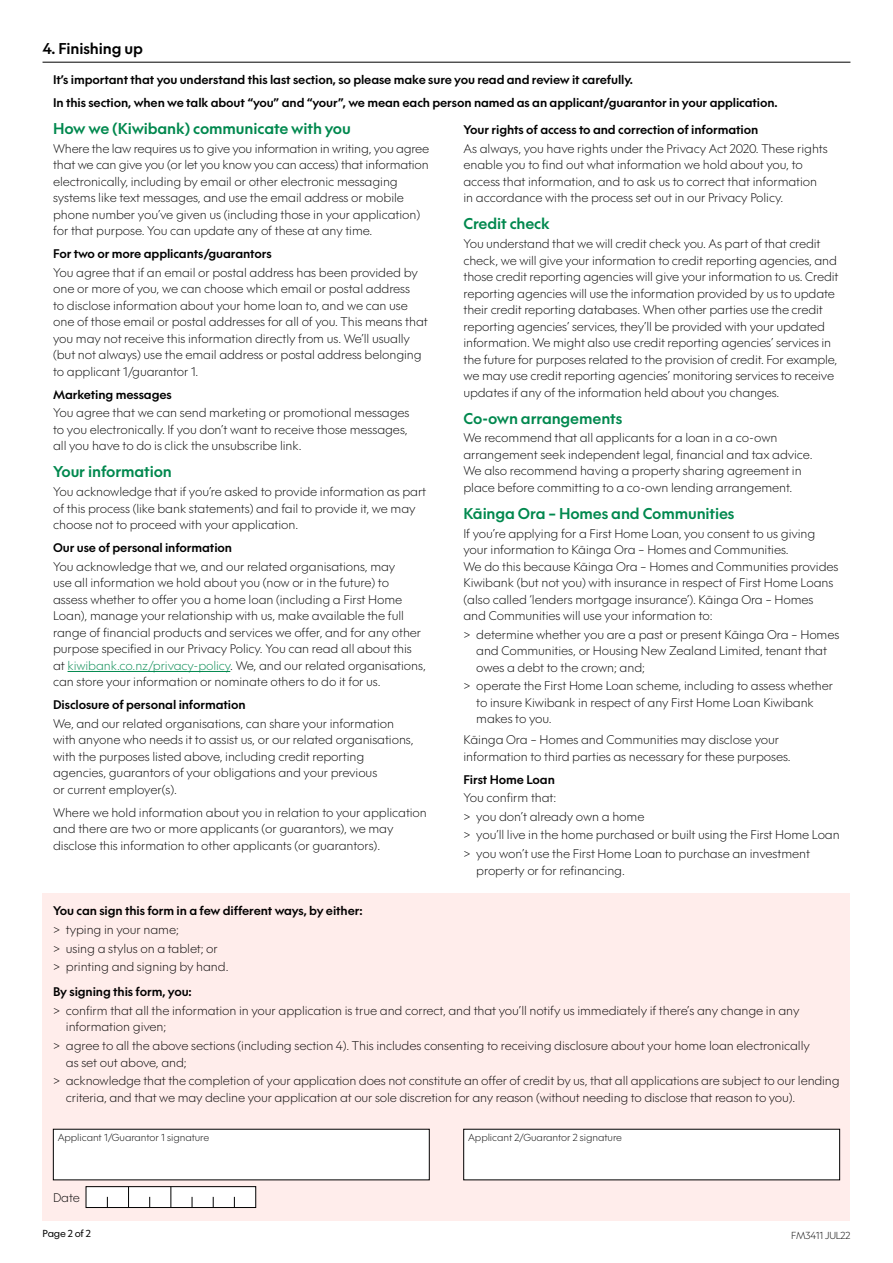
<style>
.page{position:relative;width:893px;height:1263px;background:#fff}
.page>*{position:absolute;margin:0;border:0;box-sizing:border-box;transform-origin:0 0}
.Section_Header_-_L2{font:500 15px "Geograph";letter-spacing:-.01em;color:#00884e}
.Section_Header_-_L1{font:500 15px "Geograph";letter-spacing:-.01em;color:#000}
.Text_paragraph{font:300 12px/16.5px "Geograph";letter-spacing:-.01em;color:#000}
.Text_para_-_bullet_l{font:300 12px/16.5px "Geograph";letter-spacing:-.01em;color:#000}
.Text_para_-_sub_head{font:500 12px "Geograph";letter-spacing:-.01em;color:#000}
.Text_paragraph-2{font:500 12px "Geograph";letter-spacing:-.01em;color:#000}
.Text_with_fields{font:300 12px "Geograph";color:#000}
.Field_instruction{font:300 9.75px "Geograph";letter-spacing:-.01em;color:#000}
.Form_Footer_-_Code_P{font:300 9.75px "Geograph";letter-spacing:-.02em;color:#000}
.t1{font:9.75px "Geograph";letter-spacing:-.02em;color:#000}
.s1{color:#00884e}
</style>
<div class="page">
<hr style="left:43px;top:62px;width:807px;height:1px;background:#000">
<hr style="left:68px;top:671px;width:162px;height:1px;background:#00884e">
<div style="left:43px;top:893px;width:807px;height:327px;background:#ffedeb"></div>
<div style="left:53px;top:1129px;width:376px;height:51px;background:#fff"></div>
<div style="left:464px;top:1129px;width:376px;height:51px;background:#fff"></div>
<div style="left:86px;top:1186px;width:170px;height:21px;background:#fff"></div>
<svg style="left:128px;top:1188px;width:1px;height:18px"></svg>
<svg style="left:171px;top:1188px;width:1px;height:18px"></svg>
<div style="left:86px;top:1186px;width:170px;height:22px;border:1px solid #000"></div>
<p class="Section_Header_-_L1" style="left:43px;top:39px;width:102px">4. Finishing up</p>
<p class="Text_paragraph-2" style="left:53px;top:72px;width:581px">It’s important that you understand this last section, so please make sure you read and review it carefully.</p>
<p class="Text_paragraph-2" style="left:53px;top:95px;width:726px">In this section, when we talk about “you” and “your”, we mean each person named as an applicant/guarantor in your application.</p>
<p class="Section_Header_-_L2" style="left:53px;top:119px;width:299px">How we (Kiwibank) communicate with you</p>
<p class="Text_paragraph" style="left:53px;top:140px;width:378px">Where the law requires us to give you information in writing, you agree that we can give you (or let you know you can access) that information electronically, including by email or other electronic messaging systems like text messages, and use the email address or mobile phone number you’ve given us (including those in your application) for that purpose. You can update any of these at any time.</p>
<p class="Text_para_-_sub_head" style="left:53px;top:246px;width:220px">For two or more applicants/guarantors</p>
<p class="Text_paragraph" style="left:53px;top:264px;width:376px">You agree that if an email or postal address has been provided by one or more of you, we can choose which email or postal address<br>to disclose information about your home loan to, and we can use one of those email or postal addresses for all of you. This means that you may not receive this information directly from us. We’ll usually (but not always) use the email address or postal address belonging to applicant 1/guarantor 1.</p>
<p class="Text_para_-_sub_head" style="left:53px;top:387px;width:120px">Marketing messages</p>
<p class="Text_paragraph" style="left:53px;top:405px;width:358px">You agree that we can send marketing or promotional messages to you electronically. If you don’t want to receive those messages, all you have to do is click the unsubscribe link.</p>
<p class="Section_Header_-_L2" style="left:53px;top:462px;width:120px">Your information</p>
<p class="Text_paragraph" style="left:53px;top:483px;width:375px">You acknowledge that if you’re asked to provide information as part of this process (like bank statements) and fail to provide it, we may choose not to proceed with your application.</p>
<p class="Text_para_-_sub_head" style="left:53px;top:540px;width:180px">Our use of personal information</p>
<p class="Text_paragraph" style="left:53px;top:558px;width:374px">You acknowledge that we, and our related organisations, may<br>use all information we hold about you (now or in the future) to assess whether to offer you a home loan (including a First Home Loan), manage your relationship with us, make available the full range of financial products and services we offer, and for any other purpose specified in our Privacy Policy. You can read all about this at <span class="s1">kiwibank.co.nz/privacy-policy</span>. We, and our related organisations, can store your information or nominate others to do it for us.</p>
<p class="Text_para_-_sub_head" style="left:53px;top:697px;width:194px">Disclosure of personal information</p>
<p class="Text_paragraph" style="left:53px;top:715px;width:362px">We, and our related organisations, can share your information with anyone who needs it to assist us, or our related organisations, with the purposes listed above, including credit reporting agencies, guarantors of your obligations and your previous<br>or current employer(s).</p>
<p class="Text_paragraph" style="left:53px;top:804px;width:375px">Where we hold information about you in relation to your application and there are two or more applicants (or guarantors), we may disclose this information to other applicants (or guarantors).</p>
<p class="Text_para_-_sub_head" style="left:463px;top:122px;width:296px">Your rights of access to and correction of information</p>
<p class="Text_paragraph" style="left:463px;top:140px;width:366px">As always, you have rights under the Privacy Act 2020. These rights enable you to find out what information we hold about you, to access that information, and to ask us to correct that information in accordance with the process set out in our Privacy Policy.</p>
<p class="Section_Header_-_L2" style="left:463px;top:214px;width:88px">Credit check</p>
<p class="Text_paragraph" style="left:463px;top:235px;width:376px">You understand that we will credit check you. As part of that credit check, we will give your information to credit reporting agencies, and those credit reporting agencies will give your information to us. Credit reporting agencies will use the information provided by us to update their credit reporting databases. When other parties use the credit reporting agencies’ services, they’ll be provided with your updated information. We might also use credit reporting agencies’ services in the future for purposes related to the provision of credit. For example, we may use credit reporting agencies’ monitoring services to receive updates if any of the information held about you changes.</p>
<p class="Section_Header_-_L2" style="left:463px;top:409px;width:160px">Co-own arrangements</p>
<p class="Text_paragraph" style="left:463px;top:430px;width:351px">We recommend that all applicants for a loan in a co-own arrangement seek independent legal, financial and tax advice.<br>We also recommend having a property sharing agreement in place before committing to a co-own lending arrangement.</p>
<p class="Section_Header_-_L2" style="left:463px;top:504px;width:272px">Kāinga Ora – Homes and Communities</p>
<p class="Text_para_-_bullet_l" style="left:463px;top:525px;width:377px">If you’re applying for a First Home Loan, you consent to us giving your information to Kāinga Ora – Homes and Communities.<br>We do this because Kāinga Ora – Homes and Communities provides Kiwibank (but not you) with insurance in respect of First Home Loans (also called ‘lenders mortgage insurance’). Kāinga Ora – Homes and Communities will use your information to:</p>
<p class="Text_paragraph" style="left:476px;top:626px;width:365px;text-indent:-13px">&gt; determine whether you are a past or present Kāinga Ora – Homes and Communities, or Housing New Zealand Limited, tenant that owes a debt to the crown; and;</p>
<p class="Text_paragraph" style="left:476px;top:678px;width:358px;text-indent:-13px">&gt; operate the First Home Loan scheme, including to assess whether to insure Kiwibank in respect of any First Home Loan Kiwibank makes to you.</p>
<p class="Text_paragraph" style="left:463px;top:731px;width:329px">Kāinga Ora – Homes and Communities may disclose your information to third parties as necessary for these purposes.</p>
<p class="Text_para_-_sub_head" style="left:463px;top:771px;width:93px">First Home Loan</p>
<p class="Text_para_-_bullet_l" style="left:463px;top:789px;width:94px">You confirm that:</p>
<p class="Text_paragraph" style="left:463px;top:808px;width:182px">&gt; you don’t already own a home</p>
<p class="Text_paragraph" style="left:463px;top:827px;width:378px">&gt; you’ll live in the home purchased or built using the First Home Loan</p>
<p class="Text_paragraph" style="left:476px;top:845px;width:335px;text-indent:-13px">&gt; you won’t use the First Home Loan to purchase an investment property or for refinancing.</p>
<p class="Text_para_-_sub_head" style="left:53px;top:903px;width:311px">You can sign this form in a few different ways, by either:</p>
<p class="Text_paragraph" style="left:53px;top:921px;width:127px">&gt; typing in your name;</p>
<p class="Text_paragraph" style="left:53px;top:940px;width:166px">&gt; using a stylus on a tablet; or</p>
<p class="Text_paragraph" style="left:53px;top:958px;width:177px">&gt; printing and signing by hand.</p>
<p class="Text_para_-_sub_head" style="left:53px;top:984px;width:140px">By signing this form, you:</p>
<p class="Text_paragraph" style="left:66px;top:1002px;width:735px;text-indent:-13px">&gt; confirm that all the information in your application is true and correct, and that you’ll notify us immediately if there’s any change in any information given;</p>
<p class="Text_paragraph" style="left:66px;top:1037px;width:745px;text-indent:-13px">&gt; agree to all the above sections (including section 4). This includes consenting to receiving disclosure about your home loan electronically as set out above, and;</p>
<p class="Text_paragraph" style="left:66px;top:1072px;width:775px;text-indent:-13px">&gt; acknowledge that the completion of your application does not constitute an offer of credit by us, that all applications are subject to our lending criteria, and that we may decline your application at our sole discretion for any reason (without needing to disclose that reason to you).</p>
<p class="Field_instruction" style="left:58px;top:1132px;width:153px">Applicant 1/Guarantor 1 signature</p>
<p class="Field_instruction" style="left:468px;top:1132px;width:155px">Applicant 2/Guarantor 2 signature</p>
<p class="Text_with_fields" style="left:53px;top:1190px;width:28px">Date</p>
<p class="t1" style="left:43px;top:1227px;width:50px">Page 2 of 2</p>
<p class="Form_Footer_-_Code_P" style="left:791px;top:1229px;width:61px">FM3411 JUL22</p>
</div>
